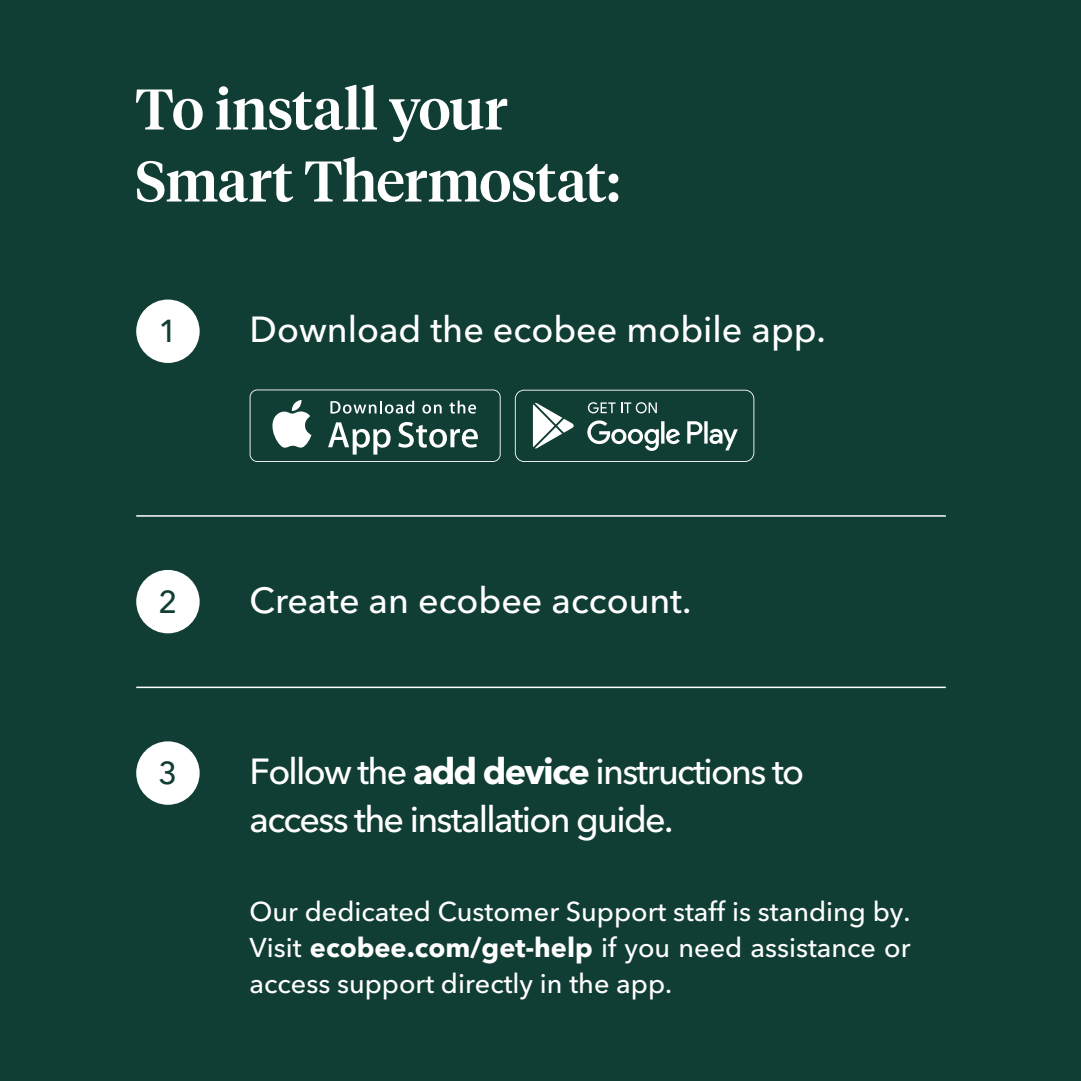
<style>
.page{position:relative;width:1081px;height:1081px;background:#103d34}
.page>*{position:absolute;margin:0;border:0;box-sizing:border-box;transform-origin:0 0}
.t1{font:500 57px/72px "Tiempos Headline";letter-spacing:-.005em;color:#fff}
.t2{font:500 36px/48px "Avenir Next LT Pro";letter-spacing:-.05em;color:#fff}
.t3{font:500 36px "Avenir Next LT Pro";color:#fff}
.t4{font:500 31.5px "Avenir Next LT Pro";color:#103d34}
.t5{font:500 27px/36px "Avenir Next LT Pro";color:#fff;text-align:justify}
.s1{font-weight:700}
</style>
<div class="page">
<svg style="left:250px;top:390px;width:251px;height:72px"></svg>
<svg style="left:515px;top:390px;width:239px;height:72px"></svg>
<div style="left:136px;top:300px;width:64px;height:63px;background:#fff;border-radius:50%"></div>
<div style="left:136px;top:570px;width:64px;height:63px;background:#fff;border-radius:50%"></div>
<div style="left:136px;top:741px;width:64px;height:64px;background:#fff;border-radius:50%"></div>
<hr style="left:136px;top:515px;width:810px;height:2px;background:#fff">
<hr style="left:136px;top:687px;width:810px;height:1px;background:#fff">
<h1 class="t1" style="left:135px;top:71px;width:486px">To install your<br>Smart Thermostat:</h1>
<p class="t4" style="left:159px;top:312px;width:20px">1</p>
<h2 class="t3" style="left:250px;top:308px;width:578px">Download the ecobee mobile app.</h2>
<p class="t4" style="left:159px;top:583px;width:20px">2</p>
<h2 class="t3" style="left:250px;top:578px;width:443px">Create an ecobee account.</h2>
<p class="t4" style="left:159px;top:754px;width:20px">3</p>
<h2 class="t2" style="left:250px;top:747px;width:556px">Follow the <span class="s1">add device</span> instructions to access the installation guide.</h2>
<p class="t5" style="left:250px;top:894px;width:662px">Our dedicated Customer Support staff is standing by.<br>Visit <span class="s1">ecobee.com/get-help</span> if you need assistance or access support directly in the app.</p>
</div>
